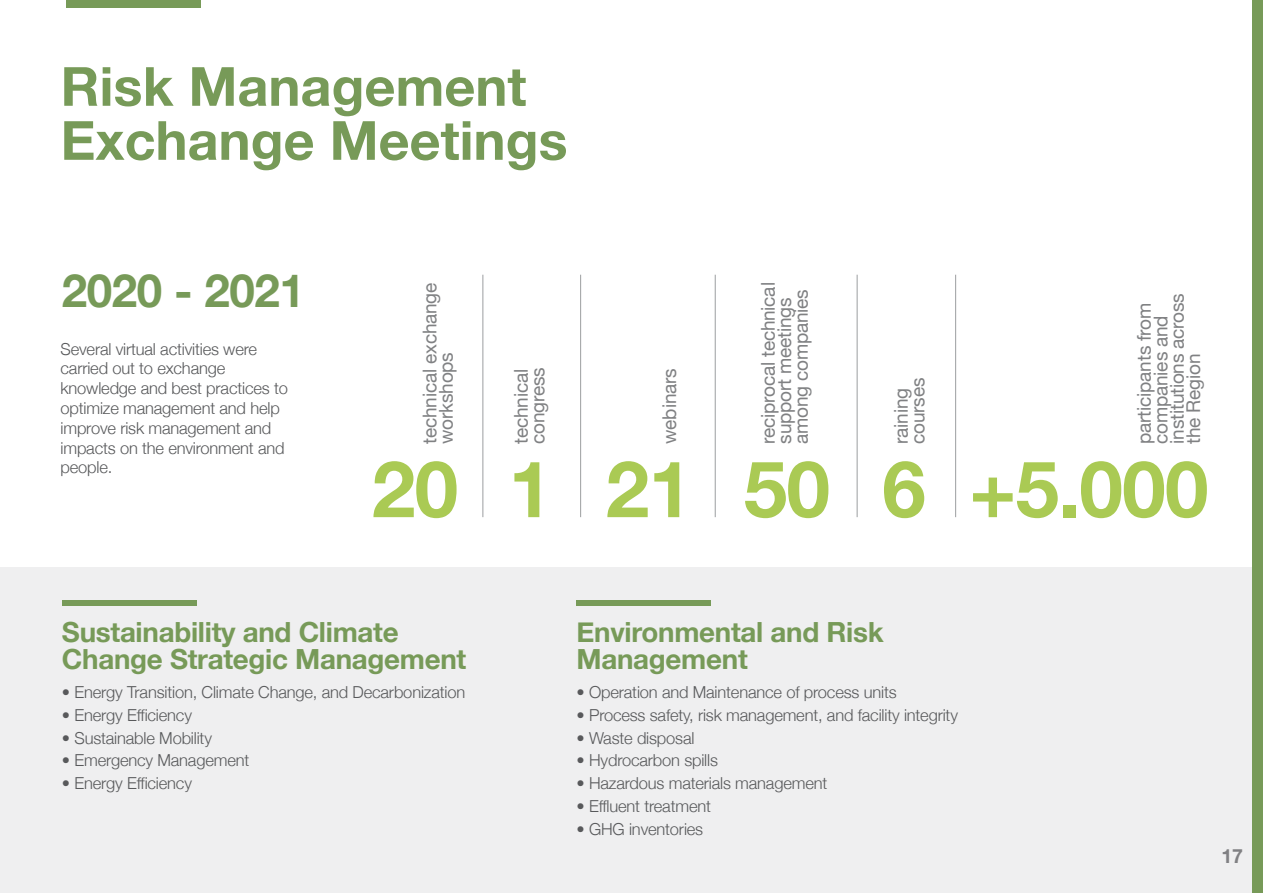
<style>
.page{position:relative;width:1263px;height:893px;background:#fff}
.page>*{position:absolute;margin:0;border:0;box-sizing:border-box;transform-origin:0 0}
.t1{font:700 78.45px "Helvetica Neue";letter-spacing:-.01em;color:#aaca54}
.t2{font:700 54px/54px "Helvetica Neue";color:#779a58}
.t3{font:700 45.75px "Helvetica Neue";letter-spacing:-.01em;color:#779a58}
.t4{font:700 27.75px/27px "Helvetica Neue";letter-spacing:-.01em;color:#779a58}
.t5{font:700 19.5px "Helvetica Neue";color:#808083}
.t6{font:19.05px/16.5px "Helvetica Neue";letter-spacing:-.01em;color:#808183}
.t7{font:300 16.5px/19.8px "Helvetica Neue";letter-spacing:-.01em;color:#58595b}
</style>
<div class="page">
<div style="left:0;top:568px;width:1263px;height:325px;background:#efeff0"></div>
<div style="left:67px;top:0;width:134px;height:8px;background:#779a58"></div>
<div style="left:62px;top:601px;width:134px;height:5px;background:#779a58"></div>
<div style="left:577px;top:601px;width:134px;height:5px;background:#779a58"></div>
<hr style="left:482px;top:275px;width:1px;height:242px;background:#a7a9ab">
<hr style="left:580px;top:275px;width:1px;height:242px;background:#a7a9ab">
<hr style="left:715px;top:275px;width:1px;height:242px;background:#a7a9ab">
<hr style="left:856px;top:275px;width:2px;height:242px;background:#a7a9ab">
<hr style="left:955px;top:275px;width:1px;height:242px;background:#a7a9ab">
<div style="left:1252px;top:0;width:11px;height:893px;background:#779a58"></div>
<h2 class="t2" style="left:61px;top:61px;width:508px">Risk Management<br>Exchange Meetings</h2>
<h3 class="t3" style="left:62px;top:255px;width:244px">2020 - 2021</h3>
<p class="t7" style="left:61px;top:338px;width:229px">Several virtual activities were carried out to exchange knowledge and best practices to optimize management and help improve risk management and impacts on the environment and people.</p>
<p class="t6" style="left:423px;top:444px;width:163px;rotate:-90deg">technical exchange workshops</p>
<h1 class="t1" style="left:372px;top:428px;width:88px">20</h1>
<h3 class="t4" style="left:62px;top:619px;width:406px">Sustainability and Climate<br>Change Strategic Management</h3>
<p class="t7" style="left:62px;top:681px;width:405px">• Energy Transition, Climate Change, and Decarbonization</p>
<p class="t7" style="left:62px;top:704px;width:132px">• Energy Efficiency</p>
<p class="t7" style="left:62px;top:727px;width:152px">• Sustainable Mobility</p>
<p class="t7" style="left:62px;top:749px;width:189px">• Emergency Management</p>
<p class="t7" style="left:62px;top:772px;width:132px">• Energy Efficiency</p>
<p class="t6" style="left:514px;top:444px;width:78px;rotate:-90deg">technical congress</p>
<h1 class="t1" style="left:509px;top:428px;width:45px">1</h1>
<p class="t6" style="left:662px;top:444px;width:77px;rotate:-90deg">webinars</p>
<h1 class="t1" style="left:606px;top:428px;width:88px">21</h1>
<p class="t6" style="left:761px;top:444px;width:163px;rotate:-90deg">reciprocal technical support meetings among companies</p>
<h1 class="t1" style="left:744px;top:428px;width:88px">50</h1>
<p class="t6" style="left:894px;top:444px;width:68px;rotate:-90deg">raining courses</p>
<h1 class="t1" style="left:882px;top:428px;width:45px">6</h1>
<p class="t6" style="left:1137px;top:444px;width:152px;rotate:-90deg">participants from companies and institutions across the Region</p>
<h1 class="t1" style="left:969px;top:428px;width:241px">+5.000</h1>
<h3 class="t4" style="left:577px;top:619px;width:309px">Environmental and Risk<br>Management</h3>
<p class="t7" style="left:577px;top:681px;width:322px">• Operation and Maintenance of process units</p>
<p class="t7" style="left:577px;top:704px;width:383px">• Process safety, risk management, and facility integrity</p>
<p class="t7" style="left:577px;top:727px;width:119px">• Waste disposal</p>
<p class="t7" style="left:577px;top:749px;width:143px">• Hydrocarbon spills</p>
<p class="t7" style="left:577px;top:772px;width:252px">• Hazardous materials management</p>
<p class="t7" style="left:577px;top:795px;width:136px">• Effluent treatment</p>
<p class="t7" style="left:577px;top:818px;width:128px">• GHG inventories</p>
<p class="t5" style="left:1221px;top:841px;width:23px">17</p>
</div>
